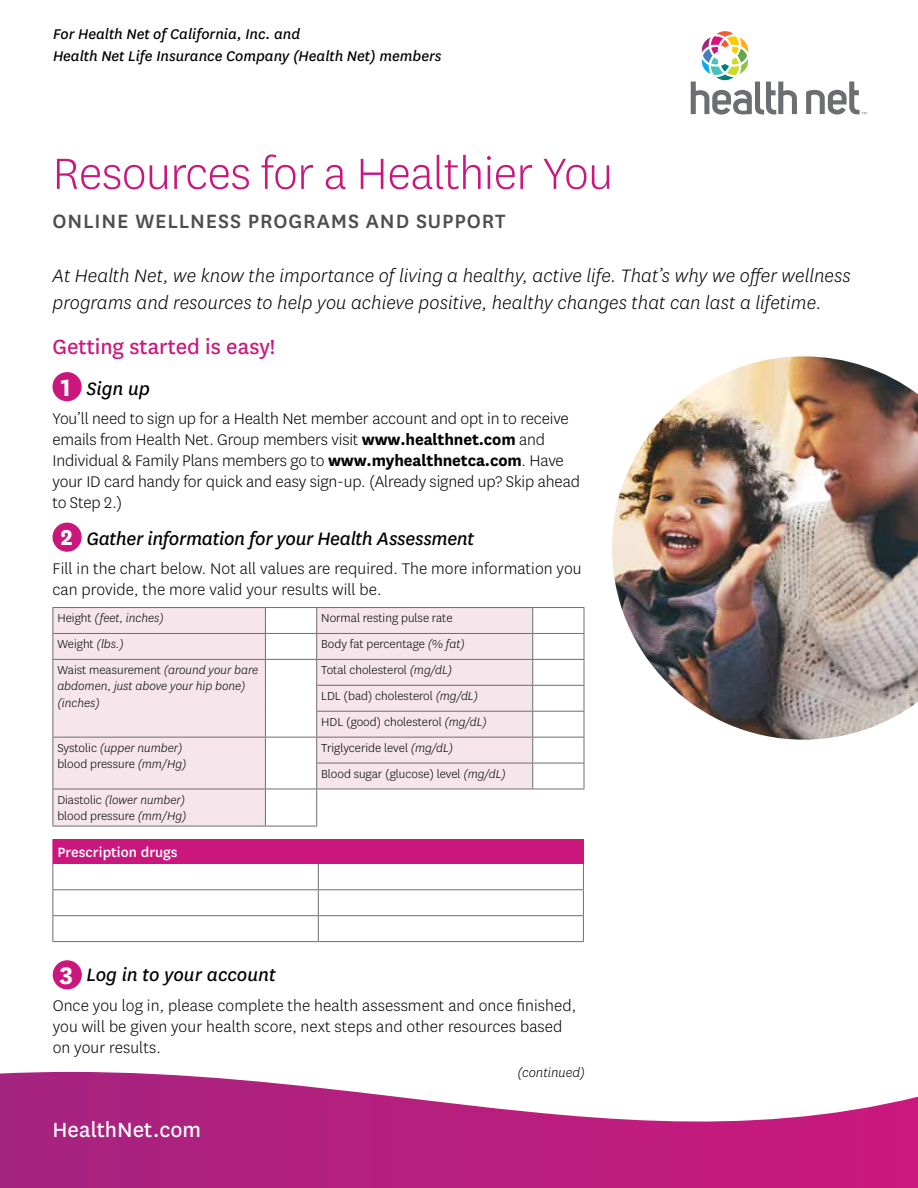
<style>
.page{position:relative;width:918px;height:1188px;background:#fff}
.page>*{position:absolute;margin:0;border:0;box-sizing:border-box;transform-origin:0 0}
.t1{font:300 51px "Centene Sans";letter-spacing:-.01em;color:#cb177d}
.t2{font:24px "Centene Sans";color:#cb177d}
.t3{font:24px "Centene Sans";color:#fff}
.t4{font:500 22.5px "Centene Sans";letter-spacing:.04em;color:#4d4d4f}
.t5{font:italic 300 21px/27px "Centene Sans";letter-spacing:.005em;color:#000}
.t6{font:italic 21px "Centene Sans";letter-spacing:-.015em;color:#000}
.t7{font:300 18px/21px "Centene Sans";color:#000}
.t8{font:italic 16.5px "Centene Sans";color:#000}
.t9{font:500 15.75px "Centene Sans";letter-spacing:.005em;color:#fff}
.t10{font:italic 300 15px "Centene Sans";color:#000}
.t11{font:300 13.5px/16.5px "Centene Sans";color:#000}
.t12{font:italic 300 13.5px/16.5px "Centene Sans";color:#000}
.s1{font-weight:700;font-style:normal;font-size:27.9px;color:#fff}
.s2{font-weight:700}
.s3{font-weight:700;font-style:normal;font-size:25.2px;color:#fff}
.s4{font-style:normal}
.s5{font-style:italic}
</style>
<div class="page">
<div style="left:53px;top:372px;width:29px;height:29px;background:#cb177d;border-radius:50%"></div>
<div style="left:53px;top:523px;width:29px;height:29px;background:#cb177d;border-radius:50%"></div>
<svg style="left:53px;top:608px;width:479px;height:218px;fill:#f6e6ec"></svg>
<hr style="left:52px;top:633px;width:213px;height:1px;background:#6d6e71">
<hr style="left:265px;top:633px;width:52px;height:1px;background:#6d6e71">
<hr style="left:317px;top:633px;width:216px;height:1px;background:#6d6e71">
<hr style="left:533px;top:633px;width:51px;height:1px;background:#6d6e71">
<hr style="left:52px;top:659px;width:213px;height:1px;background:#6d6e71">
<hr style="left:265px;top:659px;width:52px;height:1px;background:#6d6e71">
<hr style="left:317px;top:659px;width:216px;height:1px;background:#6d6e71">
<hr style="left:533px;top:659px;width:51px;height:1px;background:#6d6e71">
<hr style="left:316px;top:685px;width:217px;height:1px;background:#6d6e71">
<hr style="left:533px;top:685px;width:51px;height:1px;background:#6d6e71">
<hr style="left:316px;top:711px;width:217px;height:1px;background:#6d6e71">
<hr style="left:533px;top:711px;width:51px;height:1px;background:#6d6e71">
<hr style="left:52px;top:737px;width:213px;height:1px;background:#6d6e71">
<hr style="left:265px;top:737px;width:52px;height:1px;background:#6d6e71">
<hr style="left:317px;top:737px;width:216px;height:1px;background:#6d6e71">
<hr style="left:533px;top:737px;width:51px;height:1px;background:#6d6e71">
<hr style="left:316px;top:763px;width:217px;height:1px;background:#6d6e71">
<hr style="left:533px;top:763px;width:51px;height:1px;background:#6d6e71">
<hr style="left:52px;top:789px;width:213px;height:1px;background:#6d6e71">
<hr style="left:265px;top:789px;width:52px;height:1px;background:#6d6e71">
<hr style="left:52px;top:607px;width:213px;height:1px;background:#6d6e71">
<svg style="left:52px;top:608px;width:1px;height:181px"></svg>
<hr style="left:52px;top:789px;width:1px;height:37px;background:#6d6e71">
<hr style="left:52px;top:826px;width:213px;height:1px;background:#6d6e71">
<hr style="left:317px;top:607px;width:216px;height:1px;background:#6d6e71">
<hr style="left:317px;top:789px;width:216px;height:1px;background:#6d6e71">
<hr style="left:265px;top:607px;width:52px;height:1px;background:#6d6e71">
<svg style="left:265px;top:608px;width:1px;height:181px"></svg>
<svg style="left:316px;top:608px;width:1px;height:181px"></svg>
<hr style="left:265px;top:789px;width:1px;height:37px;background:#6d6e71">
<hr style="left:316px;top:789px;width:1px;height:37px;background:#6d6e71">
<hr style="left:265px;top:826px;width:52px;height:1px;background:#6d6e71">
<hr style="left:533px;top:607px;width:51px;height:1px;background:#6d6e71">
<svg style="left:532px;top:608px;width:1px;height:181px"></svg>
<svg style="left:584px;top:608px;width:1px;height:181px"></svg>
<hr style="left:533px;top:789px;width:51px;height:1px;background:#6d6e71">
<div style="left:53px;top:839px;width:530px;height:25px;background:#cb177d"></div>
<hr style="left:52px;top:889px;width:266px;height:1px;background:#6d6e71">
<hr style="left:318px;top:889px;width:266px;height:1px;background:#6d6e71">
<hr style="left:52px;top:915px;width:266px;height:1px;background:#6d6e71">
<hr style="left:318px;top:915px;width:266px;height:1px;background:#6d6e71">
<svg style="left:318px;top:864px;width:1px;height:77px"></svg>
<hr style="left:52px;top:941px;width:266px;height:1px;background:#6d6e71">
<hr style="left:318px;top:941px;width:266px;height:1px;background:#6d6e71">
<svg style="left:52px;top:839px;width:1px;height:102px"></svg>
<svg style="left:583px;top:839px;width:1px;height:102px"></svg>
<div style="left:53px;top:960px;width:29px;height:29px;background:#cb177d;border-radius:50%"></div>
<svg style="left:691px;top:31px;width:106px;height:84px"></svg>
<svg style="left:806px;top:81px;width:60px;height:34px"></svg>
<svg style="left:0;top:1072px;width:918px;height:116px"></svg>
<img style="left:612px;top:356px;width:306px;height:384px">
<p class="t8" style="left:53px;top:23px;width:249px">For Health Net of California, Inc. and</p>
<p class="t8" style="left:53px;top:46px;width:390px">Health Net Life Insurance Company (Health Net) members</p>
<h1 class="t1" style="left:52px;top:142px;width:562px">Resources for a Healthier You</h1>
<h1 class="t4" style="left:52px;top:206px;width:455px">ONLINE WELLNESS PROGRAMS AND SUPPORT</h1>
<p class="t5" style="left:52px;top:262px;width:800px">At Health Net, we know the importance of living a healthy, active life. That’s why we offer wellness programs and resources to help you achieve positive, healthy changes that can last a lifetime.</p>
<h2 class="t2" style="left:52px;top:331px;width:224px">Getting started is easy!</h2>
<h3 class="t6" style="left:61px;top:375px;width:91px"><span class="s1">1</span> Sign up</h3>
<p class="t7" style="left:52px;top:407px;width:529px">You’ll need to sign up for a Health Net member account and opt in to receive emails from Health Net. Group members visit <span class="s2">www.healthnet.com</span> and Individual &amp; Family Plans members go to <span class="s2">www.myhealthnetca.com</span>. Have your ID card handy for quick and easy sign-up. (Already signed up? Skip ahead to Step 2.)</p>
<h3 class="t6" style="left:61px;top:525px;width:415px"><span class="s3">2</span> Gather information for your Health Assessment</h3>
<p class="t7" style="left:52px;top:558px;width:531px">Fill in the chart below. Not all values are required. The more information you can provide, the more valid your results will be.</p>
<p class="t12" style="left:57px;top:609px;width:108px"><span class="s4">Height</span> (feet, inches)</p>
<p class="t11" style="left:57px;top:635px;width:68px">Weight <span class="s5">(lbs.)</span></p>
<p class="t12" style="left:57px;top:661px;width:202px"><span class="s4">Waist measurement</span> (around your bare abdomen, just above your hip bone) (inches)</p>
<p class="t11" style="left:57px;top:739px;width:131px">Systolic <span class="s5">(upper number) </span>blood pressure <span class="s5">(mm/Hg)</span></p>
<p class="t11" style="left:57px;top:791px;width:131px">Diastolic <span class="s5">(lower number) </span>blood pressure <span class="s5">(mm/Hg)</span></p>
<p class="t11" style="left:321px;top:609px;width:133px">Normal resting pulse rate</p>
<p class="t11" style="left:321px;top:635px;width:145px">Body fat percentage <span class="s5">(% fat)</span></p>
<p class="t11" style="left:321px;top:661px;width:133px">Total cholesterol <span class="s5">(mg/dL)</span></p>
<p class="t11" style="left:321px;top:687px;width:159px">LDL (bad) cholesterol <span class="s5">(mg/dL)</span></p>
<p class="t11" style="left:321px;top:713px;width:167px">HDL (good) cholesterol <span class="s5">(mg/dL)</span></p>
<p class="t11" style="left:321px;top:739px;width:134px">Triglyceride level <span class="s5">(mg/dL)</span></p>
<p class="t11" style="left:321px;top:765px;width:186px">Blood sugar (glucose) level <span class="s5">(mg/dL)</span></p>
<p class="t9" style="left:57px;top:841px;width:122px">Prescription drugs</p>
<h3 class="t6" style="left:59px;top:961px;width:218px"><span class="s1">3</span> Log in to your account</h3>
<p class="t7" style="left:53px;top:995px;width:525px">Once you log in, please complete the health assessment and once finished, you will be given your health score, next steps and other resources based on your results.</p>
<p class="t3" style="left:52px;top:1114px;width:150px">HealthNet.com</p>
<p class="t10" style="left:517px;top:1063px;width:69px">(continued)</p>
</div>
